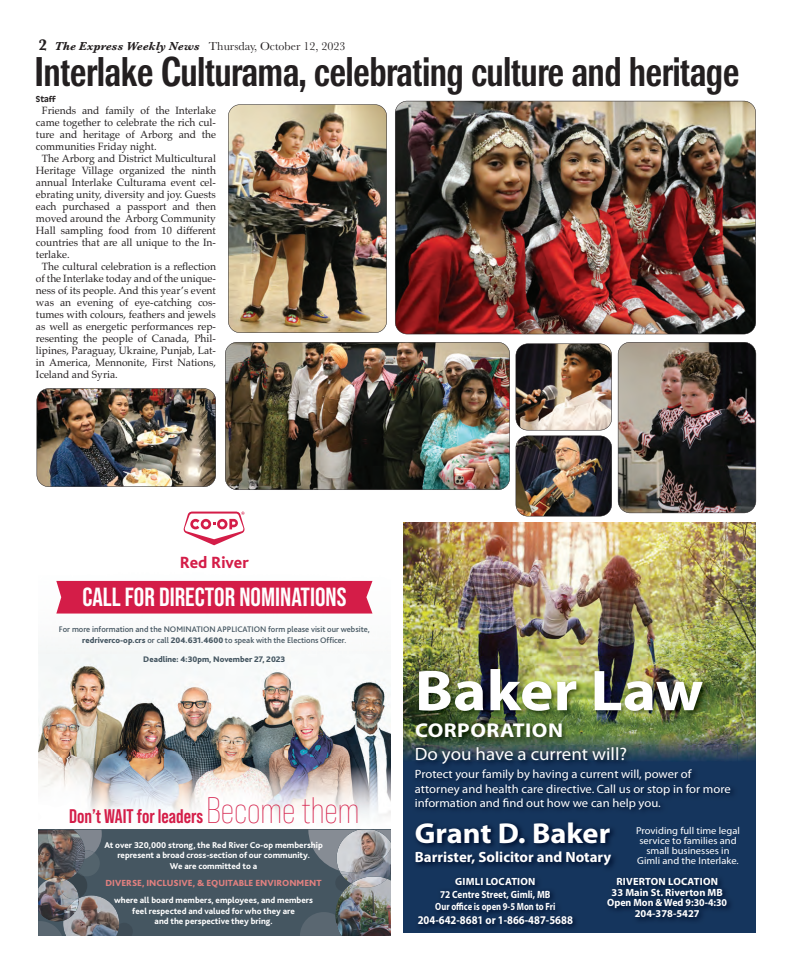
<style>
.page{position:relative;width:792px;height:972px;background:#fff}
.page>*{position:absolute;margin:0;border:0;box-sizing:border-box;transform-origin:0 0}
.t1{font:700 58px "Myriad Pro";color:#fff;scale:1.09 1}
.t2{font:500 41px "Imago";color:#231f20;scale:.7 1}
.t3{font:700 28.9px "Myriad Pro";color:#fff;scale:1.05 1}
.t4{font:26.2px "Bebas Neue";color:#fff}
.t5{font:700 20px "Myriad Pro";letter-spacing:.02em;color:#fff;scale:1.09 1}
.t6{font:700 19.7px "Bebas Neue Pro";color:#d41d48}
.t7{font:18px "Myriad Pro";color:#fff;scale:1.05 1}
.t8{font:800 17px "Bliss 2";color:#d41d48}
.t9{font:700 14.9px "Myriad Pro";color:#fff}
.t10{font:12px/14px "Myriad Pro";color:#fff;scale:1.05 1}
.t11{font:12px "Baskerville";color:#231f20}
.t12{font:700 11.8px "Myriad Pro";color:#fff;scale:.9 1}
.t13{font:10.5px "Palatino";color:#231f20}
.t14{font:700 10.5px/10.7px "Myriad Pro";color:#fff;text-align:center}
.t15{font:10px/10px "Myriad Pro";color:#fff;text-align:center;scale:1.05 1}
.t16{font:800 9.3px "Bliss 2";color:#e1807f}
.t17{font:500 9px "Antique Oli";color:#231f20;scale:.95 1}
.t18{font:800 8.9px/10.6px "Bliss 2";color:#fff;text-align:center}
.t19{font:500 8.4px/11.6px "Bliss 2";color:#455661;text-align:center}
.t20{font:800 8.4px "Bliss 2";color:#455661}
.s1{font-weight:700;font-size:16px}
.s2{font-weight:700;font-style:italic}
.s3{font-weight:800}
.s4{font-weight:300;font-size:36.8px}
</style>
<div class="page">
<svg style="left:403px;top:522px;width:353px;height:410px;background:#112e55"></svg>
<img style="left:403px;top:522px;width:353px;height:238px">
<img style="left:412px;top:744px;width:326px;height:67px">
<img style="left:413px;top:666px;width:297px;height:79px">
<img style="left:38px;top:511px;width:353px;height:319px">
<img style="left:38px;top:557px;width:353px;height:97px">
<img style="left:38px;top:759px;width:353px;height:70px">
<div style="left:56px;top:581px;width:316px;height:33px;background:#d41d48"></div>
<svg style="left:183px;top:512px;width:62px;height:33px"></svg>
<div style="left:38px;top:830px;width:353px;height:106px;background:#455661"></div>
<svg style="left:300px;top:912px;width:35px;height:24px"></svg>
<svg style="left:38px;top:922px;width:24px;height:14px"></svg>
<img style="left:358px;top:872px;width:32px;height:5px">
<img style="left:358px;top:830px;width:33px;height:42px">
<img style="left:335px;top:879px;width:56px;height:57px">
<img style="left:335px;top:915px;width:13px;height:21px">
<img style="left:358px;top:877px;width:29px;height:11px">
<svg style="left:308px;top:830px;width:50px;height:62px"></svg>
<img style="left:63px;top:898px;width:56px;height:38px">
<svg style="left:115px;top:923px;width:17px;height:13px"></svg>
<img style="left:38px;top:830px;width:23px;height:50px">
<img style="left:47px;top:830px;width:14px;height:31px">
<img style="left:38px;top:881px;width:41px;height:41px">
<img style="left:60px;top:882px;width:3px;height:17px">
<img style="left:63px;top:898px;width:16px;height:23px">
<img style="left:46px;top:878px;width:15px;height:4px">
<svg style="left:61px;top:830px;width:41px;height:68px"></svg>
<img style="left:395px;top:101px;width:361px;height:233px">
<img style="left:225px;top:342px;width:285px;height:148px">
<img style="left:37px;top:388px;width:179px;height:99px">
<img style="left:228px;top:104px;width:159px;height:229px">
<img style="left:516px;top:344px;width:96px;height:86px">
<img style="left:516px;top:436px;width:96px;height:80px">
<img style="left:618px;top:342px;width:138px;height:171px">
<p class="t11" style="left:39px;top:42px;width:308px"><span class="s1">2</span> <span class="s2">The Express Weekly News</span> Thursday, October 12, 2023</p>
<h2 class="t2" style="left:35px;top:57px;width:1007px">Interlake Culturama, celebrating culture and heritage</h2>
<p class="t17" style="left:36px;top:96px;width:22px">Staff</p>
<p class="t13" style="left:42px;top:106px;width:176px">Friends and family of the Interlake</p>
<p class="t13" style="left:36px;top:118px;width:182px">came together to celebrate the rich cul-</p>
<p class="t13" style="left:36px;top:130px;width:182px">ture and heritage of Arborg and the</p>
<p class="t13" style="left:36px;top:142px;width:122px">communities Friday night.</p>
<p class="t13" style="left:42px;top:154px;width:176px">The Arborg and District Multicultural</p>
<p class="t13" style="left:36px;top:166px;width:182px">Heritage Village organized the ninth</p>
<p class="t13" style="left:36px;top:178px;width:182px">annual Interlake Culturama event cel-</p>
<p class="t13" style="left:36px;top:190px;width:182px">ebrating unity, diversity and joy. Guests</p>
<p class="t13" style="left:36px;top:202px;width:182px">each purchased a passport and then</p>
<p class="t13" style="left:36px;top:214px;width:182px">moved around the Arborg Community</p>
<p class="t13" style="left:36px;top:226px;width:182px">Hall sampling food from 10 different</p>
<p class="t13" style="left:36px;top:238px;width:182px">countries that are all unique to the In-</p>
<p class="t13" style="left:36px;top:250px;width:35px">terlake.</p>
<p class="t13" style="left:42px;top:262px;width:176px">The cultural celebration is a reflection</p>
<p class="t13" style="left:36px;top:274px;width:182px">of the Interlake today and of the unique-</p>
<p class="t13" style="left:36px;top:286px;width:182px">ness of its people. And this year’s event</p>
<p class="t13" style="left:36px;top:298px;width:182px">was an evening of eye-catching cos-</p>
<p class="t13" style="left:36px;top:310px;width:182px">tumes with colours, feathers and jewels</p>
<p class="t13" style="left:36px;top:322px;width:182px">as well as energetic performances rep-</p>
<p class="t13" style="left:36px;top:334px;width:182px">resenting the people of Canada, Phil-</p>
<p class="t13" style="left:36px;top:346px;width:182px">lipines, Paraguay, Ukraine, Punjab, Lat-</p>
<p class="t13" style="left:36px;top:358px;width:182px">in America, Mennonite, First Nations,</p>
<p class="t13" style="left:36px;top:370px;width:83px">Iceland and Syria.</p>
<h3 class="t8" style="left:180px;top:555px;width:70px">Red River</h3>
<h3 class="t4" style="left:82px;top:582px;width:266px">CALL FOR DIRECTOR NOMINATIONS</h3>
<p class="t19" style="left:59px;top:623px;width:312px">For more information and the NOMINATION APPLICATION form please visit our website, <span class="s3">redriverco-op.crs</span> or call <span class="s3">204.631.4600</span> to speak with the Elections Officer.</p>
<p class="t20" style="left:143px;top:654px;width:144px">Deadline: 4:30pm, November 27, 2023</p>
<h3 class="t6" style="left:69px;top:805px;width:292px">Don’t WAIT for leaders <span class="s4">Become them</span></h3>
<p class="t18" style="left:104px;top:840px;width:220px">At over 320,000 strong, the Red River Co-op membership represent a broad cross-section of our community.<br>We are committed to a</p>
<p class="t16" style="left:106px;top:877px;width:218px">DIVERSE, INCLUSIVE, &amp; EQUITABLE ENVIRONMENT</p>
<p class="t18" style="left:114px;top:896px;width:201px">where all board members, employees, and members feel respected and valued for who they are<br>and the perspective they bring.</p>
<h1 class="t1" style="left:415px;top:656px;width:266px">Baker Law</h1>
<h3 class="t5" style="left:415px;top:719px;width:137px">CORPORATION</h3>
<h3 class="t7" style="left:415px;top:748px;width:204px">Do you have a current will?</h3>
<p class="t10" style="left:415px;top:768px;width:302px">Protect your family by having a current will, power of attorney and health care directive. Call us or stop in for more information and find out how we can help you.</p>
<h3 class="t3" style="left:415px;top:816px;width:188px">Grant D. Baker</h3>
<h3 class="t9" style="left:415px;top:848px;width:198px">Barrister, Solicitor and Notary</h3>
<p class="t15" style="left:636px;top:827px;width:100px">Providing full time legal service to families and small businesses in<br>Gimli and the Interlake.</p>
<p class="t14" style="left:435px;top:875px;width:122px;line-height:12.6px">GIMLI LOCATION<br>72 Centre Street, Gimli, MB<br>Our office is open 9-5 Mon to Fri</p>
<p class="t12" style="left:418px;top:913px;width:174px">204-642-8681 or 1-866-487-5688</p>
<p class="t14" style="left:607px;top:876px;width:121px">RIVERTON LOCATION<br>33 Main St. Riverton MB<br>Open Mon &amp; Wed 9:30-4:30<br>204-378-5427</p>
</div>
